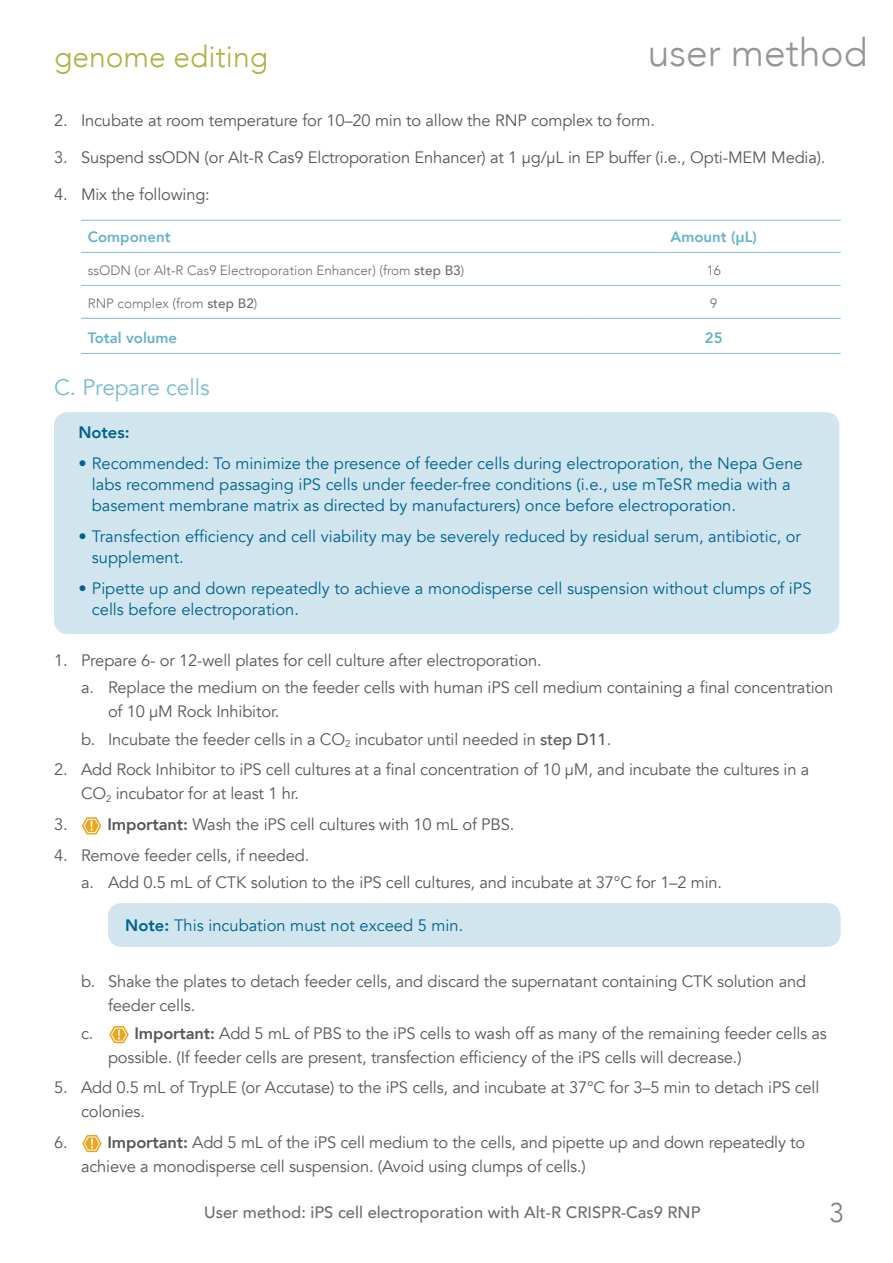
<style>
.page{position:relative;width:893px;height:1263px;background:#fff}
.page>*{position:absolute;margin:0;border:0;box-sizing:border-box;transform-origin:0 0}
.t1{font:300 39px "Avenir";color:#939598}
.t2{font:300 30px "Avenir";color:#b0b143}
.t3{font:300 27px "Avenir";color:#7a7c81}
.t4{font:22.5px "Avenir";color:#7abbd2}
.t5{font:16.5px/24px "Avenir";letter-spacing:-.01em;color:#57585a}
.Note_no_Indent__in_b{font:16.5px/21px "Avenir";color:#00628e}
.t6{font:500 16.5px "Avenir";color:#6c6d70}
.Note_Indent_1{font:16.5px "Avenir";color:#00628e}
.Note_no_Indent__in_b-2{font:800 16.5px "Avenir";color:#00628e}
.Table_Header_Col_1{font:800 15px "Avenir";color:#66b2cd}
.Table_Header_Row{font:800 15px "Avenir";color:#66b2cd}
.Table_Body_Col_1{font:300 13.5px "Avenir";color:#6c6d70}
.Table_Body_Col_cente{font:300 13.5px "Avenir";color:#6c6d70}
.s1{font-weight:500}
.s2{font-weight:800}
</style>
<div class="page">
<hr style="left:81px;top:285px;width:506px;height:1px;background:#8dc3d8">
<hr style="left:587px;top:285px;width:254px;height:1px;background:#8dc3d8">
<hr style="left:81px;top:220px;width:506px;height:1px;background:#8dc3d8">
<hr style="left:587px;top:220px;width:254px;height:1px;background:#8dc3d8">
<hr style="left:81px;top:252px;width:506px;height:1px;background:#8dc3d8">
<hr style="left:587px;top:252px;width:254px;height:1px;background:#8dc3d8">
<hr style="left:81px;top:318px;width:506px;height:1px;background:#8dc3d8">
<hr style="left:587px;top:318px;width:254px;height:1px;background:#8dc3d8">
<hr style="left:81px;top:353px;width:506px;height:1px;background:#8dc3d8">
<hr style="left:587px;top:353px;width:254px;height:1px;background:#8dc3d8">
<div style="left:108px;top:903px;width:733px;height:44px;background:#d1e5ee;border-radius:14px"></div>
<div style="left:54px;top:412px;width:785px;height:222px;background:#d1e5ee;border-radius:14px"></div>
<svg style="left:81px;top:825px;width:21px;height:10px"></svg>
<svg style="left:82px;top:817px;width:19px;height:17px"></svg>
<svg style="left:109px;top:1026px;width:20px;height:17px"></svg>
<svg style="left:82px;top:1135px;width:20px;height:17px"></svg>
<h2 class="t2" style="left:54px;top:39px;width:216px">genome editing</h2>
<h1 class="t1" style="left:648px;top:29px;width:221px">user method</h1>
<p class="t5" style="left:54px;top:109px;width:603px">2. Incubate at room temperature for 10–20 min to allow the RNP complex to form.</p>
<p class="t5" style="left:54px;top:146px;width:773px">3. Suspend ssODN (or Alt-R Cas9 Elctroporation Enhancer) at 1 µg/µL in EP buffer (i.e., Opti-MEM Media).</p>
<p class="t5" style="left:54px;top:183px;width:157px">4. Mix the following:</p>
<p class="Table_Header_Col_1" style="left:88px;top:225px;width:84px">Component</p>
<p class="Table_Header_Row" style="left:670px;top:225px;width:88px">Amount (μL)</p>
<p class="Table_Body_Col_1" style="left:88px;top:262px;width:378px">ssODN (or Alt-R Cas9 Electroporation Enhancer) (from <span class="s1">step B3</span>)</p>
<p class="Table_Body_Col_cente" style="left:707px;top:262px;width:16px">16</p>
<p class="Table_Body_Col_1" style="left:88px;top:295px;width:171px">RNP complex (from <span class="s1">step B2</span>)</p>
<p class="Table_Body_Col_cente" style="left:710px;top:295px;width:9px">9</p>
<p class="Table_Header_Col_1" style="left:88px;top:326px;width:91px">Total volume</p>
<p class="Table_Header_Row" style="left:705px;top:326px;width:19px">25</p>
<h2 class="t4" style="left:54px;top:374px;width:157px">C. Prepare cells</h2>
<p class="Note_no_Indent__in_b-2" style="left:78px;top:420px;width:53px">Notes:</p>
<p class="Note_no_Indent__in_b" style="left:92px;top:453px;width:712px;text-indent:-14px">• Recommended: To minimize the presence of feeder cells during electroporation, the Nepa Gene labs recommend passaging iPS cells under feeder-free conditions (i.e., use mTeSR media with a basement membrane matrix as directed by manufacturers) once before electroporation.</p>
<p class="Note_no_Indent__in_b" style="left:92px;top:526px;width:711px;text-indent:-14px">• Transfection efficiency and cell viability may be severely reduced by residual serum, antibiotic, or supplement.</p>
<p class="Note_no_Indent__in_b" style="left:92px;top:578px;width:721px;text-indent:-14px">• Pipette up and down repeatedly to achieve a monodisperse cell suspension without clumps of iPS cells before electroporation.</p>
<p class="t5" style="left:54px;top:649px;width:489px">1. Prepare 6- or 12-well plates for cell culture after electroporation.</p>
<p class="t5" style="left:108px;top:676px;width:727px;text-indent:-27px">a. Replace the medium on the feeder cells with human iPS cell medium containing a final concentration of 10 µM Rock Inhibitor.</p>
<p class="t5" style="left:81px;top:727px;width:532px">b. Incubate the feeder cells in a CO<sub>2</sub> incubator until needed in <span class="s1">step D11</span>.</p>
<p class="t5" style="left:81px;top:758px;width:730px;text-indent:-27px">2. Add Rock Inhibitor to iPS cell cultures at a final concentration of 10 µM, and incubate the cultures in a<br>CO<sub>2</sub> incubator for at least 1 hr.</p>
<p class="t5" style="left:54px;top:813px;width:15px">3.</p>
<p class="t5" style="left:108px;top:813px;width:408px"><span class="s2">Important:</span> Wash the iPS cell cultures with 10 mL of PBS.</p>
<p class="t5" style="left:54px;top:843px;width:257px">4. Remove feeder cells, if needed.</p>
<p class="t5" style="left:81px;top:871px;width:643px">a. Add 0.5 mL of CTK solution to the iPS cell cultures, and incubate at 37°C for 1–2 min.</p>
<p class="Note_Indent_1" style="left:125px;top:915px;width:339px"><span class="s2">Note:</span> This incubation must not exceed 5 min.</p>
<p class="t5" style="left:108px;top:970px;width:700px;text-indent:-27px">b. Shake the plates to detach feeder cells, and discard the supernatant containing CTK solution and feeder cells.</p>
<p class="t5" style="left:81px;top:1021px;width:14px">c.</p>
<p class="t5" style="left:108px;top:1021px;width:720px;text-indent:27px"><span class="s2">Important:</span> Add 5 mL of PBS to the iPS cells to wash off as many of the remaining feeder cells as possible. (If feeder cells are present, transfection efficiency of the iPS cells will decrease.)</p>
<p class="t5" style="left:81px;top:1076px;width:740px;text-indent:-27px">5. Add 0.5 mL of TrypLE (or Accutase) to the iPS cells, and incubate at 37°C for 3–5 min to detach iPS cell colonies.</p>
<p class="t5" style="left:54px;top:1131px;width:15px">6.</p>
<p class="t5" style="left:81px;top:1131px;width:726px;text-indent:27px"><span class="s2">Important:</span> Add 5 mL of the iPS cell medium to the cells, and pipette up and down repeatedly to achieve a monodisperse cell suspension. (Avoid using clumps of cells.)</p>
<p class="t6" style="left:204px;top:1198px;width:498px">User method: iPS cell electroporation with Alt-R CRISPR-Cas9 RNP</p>
<h3 class="t3" style="left:830px;top:1196px;width:16px">3</h3>
</div>
